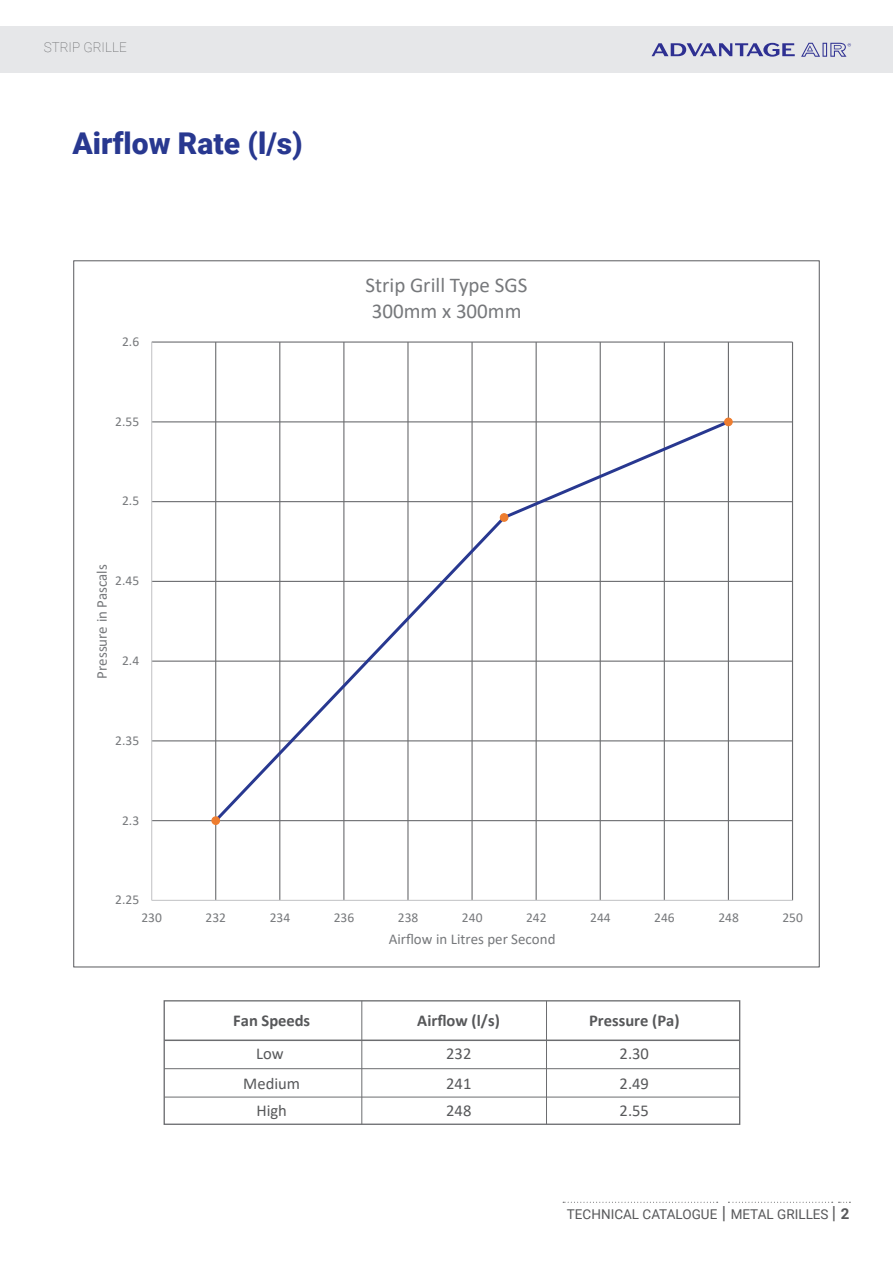
<style>
.page{position:relative;width:893px;height:1263px;background:#fff}
.page>*{position:absolute;margin:0;border:0;box-sizing:border-box;transform-origin:0 0}
.t1{font:900 30px "Roboto";color:#283890}
.t2{font:21px/25.8px "Calibri";color:#76787b;text-align:center}
.t3{font:16.5px/27.8px "Calibri";color:#57585a}
.t4{font:700 16.5px "Calibri";color:#57585a}
.t5{font:15px "Calibri";color:#76787b}
.t6{font:13.5px "Calibri";color:#76787b}
.t7{font:13.5px "Roboto";color:#57585a}
.t8{font:100 13.5px "Roboto";color:#57585a}
.s1{font-size:18px}
.s2{font-weight:700;font-size:15px}
</style>
<div class="page">
<div style="left:0;top:26px;width:893px;height:46px;background:#e6e7e9"></div>
<svg style="left:651px;top:43px;width:144px;height:14px"></svg>
<svg style="left:801px;top:43px;width:50px;height:14px"></svg>
<svg style="left:563px;top:1202px;width:155px;height:1px"></svg>
<svg style="left:728px;top:1202px;width:122px;height:1px"></svg>
<hr style="left:152px;top:820px;width:640px;height:1px;background:#6c6d70">
<hr style="left:152px;top:740px;width:640px;height:1px;background:#6c6d70">
<hr style="left:152px;top:660px;width:640px;height:2px;background:#6c6d70">
<hr style="left:152px;top:581px;width:640px;height:1px;background:#6c6d70">
<hr style="left:152px;top:501px;width:640px;height:1px;background:#6c6d70">
<hr style="left:152px;top:421px;width:640px;height:1px;background:#6c6d70">
<hr style="left:152px;top:341px;width:640px;height:2px;background:#6c6d70">
<hr style="left:215px;top:342px;width:1px;height:558px;background:#6c6d70">
<hr style="left:279px;top:342px;width:1px;height:558px;background:#6c6d70">
<hr style="left:343px;top:342px;width:1px;height:558px;background:#6c6d70">
<hr style="left:407px;top:342px;width:2px;height:558px;background:#6c6d70">
<hr style="left:471px;top:342px;width:2px;height:558px;background:#6c6d70">
<hr style="left:536px;top:342px;width:1px;height:558px;background:#6c6d70">
<hr style="left:600px;top:342px;width:1px;height:558px;background:#6c6d70">
<hr style="left:664px;top:342px;width:1px;height:558px;background:#6c6d70">
<hr style="left:728px;top:342px;width:1px;height:558px;background:#6c6d70">
<hr style="left:792px;top:342px;width:1px;height:558px;background:#6c6d70">
<hr style="left:151px;top:342px;width:1px;height:558px;background:#c7c8ca">
<hr style="left:152px;top:900px;width:640px;height:1px;background:#c7c8ca">
<svg style="left:212px;top:418px;width:520px;height:407px"></svg>
<div style="left:212px;top:817px;width:7px;height:7px;background:#ee7d2f;border-radius:50%"></div>
<div style="left:211px;top:816px;width:9px;height:9px;border:1px solid #ee7d2f;border-radius:50%"></div>
<div style="left:500px;top:514px;width:8px;height:7px;background:#ee7d2f;border-radius:50%"></div>
<div style="left:500px;top:513px;width:8px;height:9px;border:1px solid #ee7d2f;border-radius:50%"></div>
<div style="left:725px;top:418px;width:7px;height:8px;background:#ee7d2f;border-radius:50%"></div>
<div style="left:724px;top:417px;width:9px;height:9px;border:1px solid #ee7d2f;border-radius:50%"></div>
<div style="left:164px;top:1000px;width:576px;height:125px;border:1px solid #6c6d70"></div>
<hr style="left:164px;top:1039px;width:576px;height:2px;background:#6c6d70">
<hr style="left:164px;top:1068px;width:576px;height:1px;background:#6c6d70">
<hr style="left:164px;top:1097px;width:576px;height:1px;background:#6c6d70">
<hr style="left:361px;top:1001px;width:1px;height:123px;background:#6c6d70">
<hr style="left:546px;top:1001px;width:1px;height:123px;background:#6c6d70">
<p class="t8" style="left:44px;top:38px;width:84px">STRIP GRILLE</p>
<h1 class="t1" style="left:72px;top:122px;width:232px">Airflow Rate (l/s)</h1>
<p class="t6" style="left:122px;top:332px;width:19px">2.6</p>
<p class="t6" style="left:115px;top:412px;width:25px">2.55</p>
<p class="t6" style="left:122px;top:491px;width:19px">2.5</p>
<p class="t5" style="left:91px;top:678px;width:116px;rotate:-90deg">Pressure in Pascals</p>
<p class="t6" style="left:115px;top:571px;width:25px">2.45</p>
<p class="t6" style="left:122px;top:651px;width:19px">2.4</p>
<p class="t6" style="left:115px;top:731px;width:25px">2.35</p>
<p class="t6" style="left:122px;top:811px;width:19px">2.3</p>
<p class="t6" style="left:115px;top:890px;width:25px">2.25</p>
<h2 class="t2" style="left:365px;top:272px;width:163px">Strip Grill Type SGS<br>300mm x 300mm</h2>
<p class="t6" style="left:141px;top:908px;width:22px">230</p>
<p class="t6" style="left:206px;top:908px;width:22px">232</p>
<p class="t6" style="left:270px;top:908px;width:22px">234</p>
<p class="t6" style="left:334px;top:908px;width:22px">236</p>
<p class="t6" style="left:398px;top:908px;width:22px">238</p>
<p class="t6" style="left:462px;top:908px;width:22px">240</p>
<p class="t6" style="left:526px;top:908px;width:22px">242</p>
<p class="t6" style="left:590px;top:908px;width:22px">244</p>
<p class="t6" style="left:654px;top:908px;width:22px">246</p>
<p class="t6" style="left:718px;top:908px;width:22px">248</p>
<p class="t6" style="left:782px;top:908px;width:22px">250</p>
<p class="t4" style="left:233px;top:1009px;width:78px">Fan Speeds</p>
<p class="t3" style="left:243px;top:1038px;width:58px;line-height:29.8px;text-align:center">Low<br>Medium</p>
<p class="t3" style="left:257px;top:1097px;width:32px">High</p>
<p class="t5" style="left:389px;top:929px;width:168px">Airflow in Litres per Second</p>
<p class="t4" style="left:417px;top:1009px;width:84px">Airflow (l/s)</p>
<p class="t4" style="left:589px;top:1009px;width:92px">Pressure (Pa)</p>
<p class="t3" style="left:446px;top:1039px;width:27px">232</p>
<p class="t3" style="left:619px;top:1039px;width:31px">2.30</p>
<p class="t3" style="left:446px;top:1069px;width:27px">241<br>248</p>
<p class="t3" style="left:619px;top:1069px;width:31px">2.49<br>2.55</p>
<p class="t7" style="left:567px;top:1204px;width:284px">TECHNICAL CATALOGUE <span class="s1">|</span> METAL GRILLES <span class="s1">|</span> <span class="s2">2</span></p>
</div>
